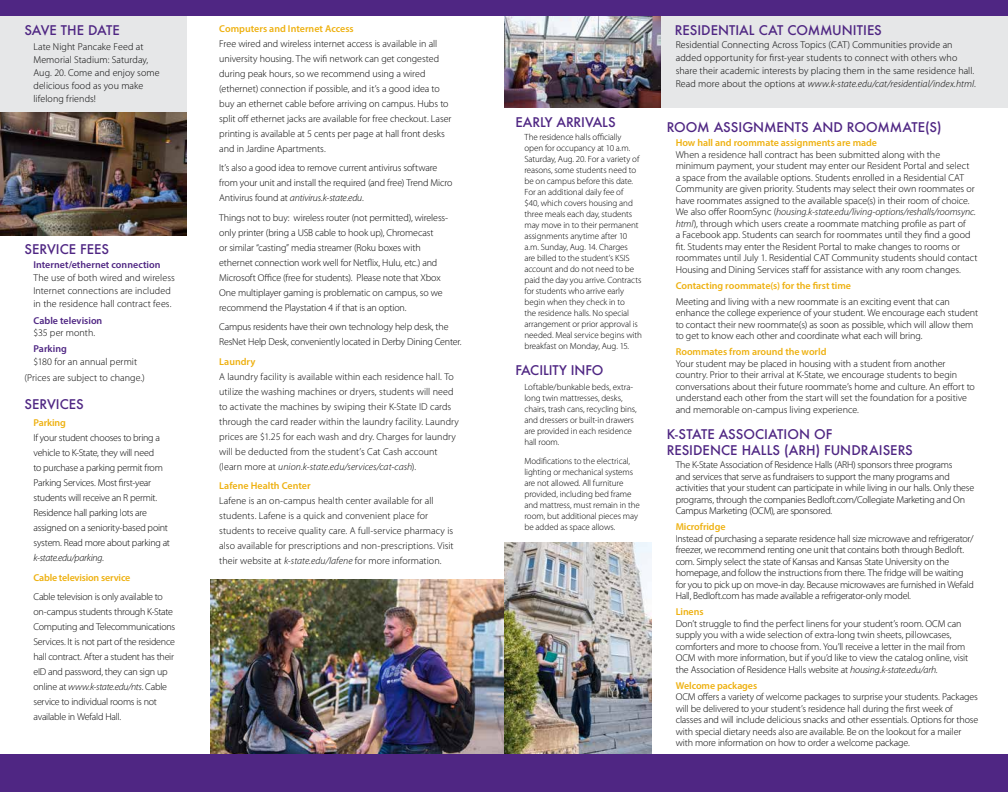
<style>
.page{position:relative;width:1008px;height:792px;background:#fff}
.page>*{position:absolute;margin:0;border:0;box-sizing:border-box;transform-origin:0 0}
.t1{font:500 13px/15.6px "Futura";color:#4f2683}
.t2{font:300 10px/15px "Myriad Pro";letter-spacing:-.01em;color:#000}
.t3{font:600 10px "Myriad Pro";letter-spacing:-.005em;color:#eeb111}
.t4{font:600 10px "Myriad Pro";color:#4f2683}
.t5{font:300 9px/11px "Myriad Pro";letter-spacing:-.01em;color:#000}
.s1{font-style:italic}
</style>
<div class="page">
<img style="left:210px;top:580px;width:294px;height:175px">
<img style="left:504px;top:543px;width:148px;height:212px">
<div style="left:0;top:0;width:187px;height:233px;background:#e6e7e8"></div>
<img style="left:0;top:112px;width:187px;height:124px">
<div style="left:654px;top:0;width:354px;height:108px;background:#e6e7e8"></div>
<img style="left:504px;top:16px;width:157px;height:92px">
<div style="left:0;top:755px;width:1008px;height:37px;background:#4f2683"></div>
<div style="left:0;top:0;width:1008px;height:16px;background:#4f2683"></div>
<h1 class="t1" style="left:24px;top:22px;width:97px">SAVE THE DATE</h1>
<p class="t2" style="left:33px;top:41px;width:128px;line-height:13px">Late Night Pancake Feed at<br>Memorial Stadium: Saturday,<br>Aug. 20. Come and enjoy some delicious food as you make lifelong friends!</p>
<h1 class="t1" style="left:24px;top:241px;width:86px">SERVICE FEES</h1>
<p class="t4" style="left:33px;top:259px;width:129px">Internet/ethernet connection</p>
<p class="t2" style="left:33px;top:271px;width:143px;line-height:13px">The use of both wired and wireless<br>Internet connections are included in the residence hall contract fees.</p>
<p class="t4" style="left:33px;top:314px;width:70px">Cable television</p>
<p class="t2" style="left:33px;top:325px;width:63px">$35 per month.</p>
<p class="t4" style="left:33px;top:343px;width:35px">Parking</p>
<p class="t2" style="left:24px;top:354px;width:122px;text-align:center">$180 for an annual permit (Prices are subject to change.)</p>
<h1 class="t1" style="left:24px;top:396px;width:61px">SERVICES</h1>
<p class="t3" style="left:33px;top:416px;width:34px">Parking</p>
<p class="t2" style="left:33px;top:430px;width:138px">If your student chooses to bring a vehicle to K-State, they will need<br>to purchase a parking permit from<br>Parking Services. Most first-year students will receive an R permit.<br>Residence hall parking lots are assigned on a seniority-based point system. Read more about parking at <span class="s1">k-state.edu/parking</span>.</p>
<p class="t3" style="left:33px;top:571px;width:98px">Cable television service</p>
<p class="t2" style="left:33px;top:589px;width:143px">Cable television is only available to on-campus students through K-State Computing and Telecommunications Services. It is not part of the residence hall contract. After a student has their eID and password, they can sign up online at <span class="s1">www.k-state.edu/nts</span>. Cable service to individual rooms is not available in Wefald Hall.</p>
<p class="t3" style="left:219px;top:22px;width:136px">Computers and Internet Access</p>
<p class="t2" style="left:219px;top:36px;width:234px">Free wired and wireless internet access is available in all university housing. The wifi network can get congested during peak hours, so we recommend using a wired (ethernet) connection if possible, and it’s a good idea to buy an ethernet cable before arriving on campus. Hubs to split off ethernet jacks are available for free checkout. Laser printing is available at 5 cents per page at hall front desks and in Jardine Apartments.</p>
<p class="t2" style="left:219px;top:161px;width:235px">It’s also a good idea to remove current antivirus software from your unit and install the required (and free) Trend Micro<br>Antivirus found at <span class="s1">antivirus.k-state.edu</span>.</p>
<p class="t2" style="left:219px;top:210px;width:230px">Things not to buy: wireless router (not permitted), wireless&shy;only printer (bring a USB cable to hook up), Chromecast<br>or similar “casting” media streamer (Roku boxes with ethernet connection work well for Netflix, Hulu, etc.) and Microsoft Office (free for students). Please note that Xbox One multiplayer gaming is problematic on campus, so we recommend the Playstation 4 if that is an option.</p>
<p class="t2" style="left:219px;top:320px;width:244px">Campus residents have their own technology help desk, the<br>ResNet Help Desk, conveniently located in Derby Dining Center.</p>
<p class="t3" style="left:219px;top:355px;width:38px">Laundry</p>
<p class="t2" style="left:219px;top:369px;width:241px">A laundry facility is available within each residence hall. To utilize the washing machines or dryers, students will need to activate the machines by swiping their K-State ID cards through the card reader within the laundry facility. Laundry prices are $1.25 for each wash and dry. Charges for laundry will be deducted from the student’s Cat Cash account (learn more at <span class="s1">union.k-state.edu/services/cat-cash</span>).</p>
<p class="t3" style="left:219px;top:480px;width:93px">Lafene Health Center</p>
<p class="t2" style="left:219px;top:494px;width:236px">Lafene is an on-campus health center available for all students. Lafene is a quick and convenient place for students to receive quality care. A full-service pharmacy is also available for prescriptions and non-prescriptions. Visit their website at <span class="s1">k-state.edu/lafene</span> for more information.</p>
<h1 class="t1" style="left:515px;top:114px;width:102px">EARLY ARRIVALS</h1>
<p class="t5" style="left:524px;top:131px;width:119px">The residence halls officially open for occupancy at 10 a.m.<br>Saturday, Aug. 20. For a variety of reasons, some students need to be on campus before this date.<br>For an additional daily fee of<br>$40, which covers housing and three meals each day, students may move in to their permanent assignments anytime after 10 a.m. Sunday, Aug. 14. Charges<br>are billed to the student’s KSIS account and do not need to be paid the day you arrive. Contracts for students who arrive early begin when they check in to<br>the residence halls. No special arrangement or prior approval is needed. Meal service begins with breakfast on Monday, Aug. 15.</p>
<h1 class="t1" style="left:515px;top:362px;width:90px">FACILITY INFO</h1>
<p class="t5" style="left:524px;top:382px;width:114px">Loftable/bunkable beds, extra&shy;long twin mattresses, desks, chairs, trash cans, recycling bins, and dressers or built-in drawers are provided in each residence hall room.</p>
<p class="t5" style="left:524px;top:455px;width:117px">Modifications to the electrical, lighting or mechanical systems are not allowed. All furniture provided, including bed frame and mattress, must remain in the room, but additional pieces may be added as space allows.</p>
<h1 class="t1" style="left:675px;top:22px;width:209px">RESIDENTIAL CAT COMMUNITIES</h1>
<p class="t2" style="left:676px;top:38px;width:302px;line-height:13px">Residential Connecting Across Topics (CAT) Communities provide an added opportunity for first-year students to connect with others who share their academic interests by placing them in the same residence hall.<br>Read more about the options at <span class="s1">www.k-state.edu/cat/residential/index.html</span>.</p>
<h1 class="t1" style="left:667px;top:120px;width:276px">ROOM ASSIGNMENTS AND ROOMMATE(S)</h1>
<p class="t3" style="left:676px;top:136px;width:203px">How hall and roommate assignments are made</p>
<p class="t2" style="left:676px;top:149px;width:303px;line-height:11.5px">When a residence hall contract has been submitted along with the minimum payment, your student may enter our Resident Portal and select<br>a space from the available options. Students enrolled in a Residential CAT Community are given priority. Students may select their own roommates or have roommates assigned to the available space(s) in their room of choice.<br>We also offer RoomSync (<span class="s1">housing.k-state.edu/living-options/reshalls/roomsync. html</span>), through which users create a roommate matching profile as part of<br>a Facebook app. Students can search for roommates until they find a good fit. Students may enter the Resident Portal to make changes to rooms or roommates until July 1. Residential CAT Community students should contact Housing and Dining Services staff for assistance with any room changes.</p>
<p class="t3" style="left:676px;top:279px;width:177px">Contacting roommate(s) for the first time</p>
<p class="t2" style="left:676px;top:296px;width:304px;line-height:11.5px">Meeting and living with a new roommate is an exciting event that can enhance the college experience of your student. We encourage each student to contact their new roommate(s) as soon as possible, which will allow them to get to know each other and coordinate what each will bring.</p>
<p class="t3" style="left:676px;top:345px;width:152px">Roommates from around the world</p>
<p class="t2" style="left:676px;top:357px;width:301px;line-height:11.6px">Your student may be placed in housing with a student from another country. Prior to their arrival at K-State, we encourage students to begin conversations about their future roommate’s home and culture. An effort to understand each other from the start will set the foundation for a positive and memorable on-campus living experience.</p>
<h1 class="t1" style="left:667px;top:426px;width:248px">K-STATE ASSOCIATION OF<br>RESIDENCE HALLS (ARH) FUNDRAISERS</h1>
<p class="t2" style="left:676px;top:459px;width:300px;line-height:11.5px">The K-State Association of Residence Halls (ARH) sponsors three programs<br>and services that serve as fundraisers to support the many programs and activities that your student can participate in while living in our halls. Only these programs, through the companies Bedloft.com/Collegiate Marketing and On Campus Marketing (OCM), are sponsored.</p>
<p class="t3" style="left:676px;top:521px;width:51px">Microfridge</p>
<p class="t2" style="left:676px;top:533px;width:300px;line-height:11.5px">Instead of purchasing a separate residence hall size microwave and refrigerator/ freezer, we recommend renting one unit that contains both through Bedloft. com. Simply select the state of Kansas and Kansas State University on the homepage, and follow the instructions from there. The fridge will be waiting for you to pick up on move-in day. Because microwaves are furnished in Wefald Hall, Bedloft.com has made available a refrigerator-only model.</p>
<p class="t3" style="left:676px;top:606px;width:29px">Linens</p>
<p class="t2" style="left:676px;top:618px;width:294px;line-height:11.5px">Don’t struggle to find the perfect linens for your student’s room. OCM can supply you with a wide selection of extra-long twin sheets, pillowcases, comforters and more to choose from. You’ll receive a letter in the mail from OCM with more information, but if you’d like to view the catalog online, visit the Association of Residence Halls website at <span class="s1">housing.k-state.edu/arh</span>.</p>
<p class="t3" style="left:676px;top:679px;width:83px">Welcome packages</p>
<p class="t2" style="left:676px;top:691px;width:304px;line-height:11.5px">OCM offers a variety of welcome packages to surprise your students. Packages will be delivered to your student’s residence hall during the first week of classes and will include delicious snacks and other essentials. Options for those with special dietary needs also are available. Be on the lookout for a mailer with more information on how to order a welcome package.</p>
</div>
